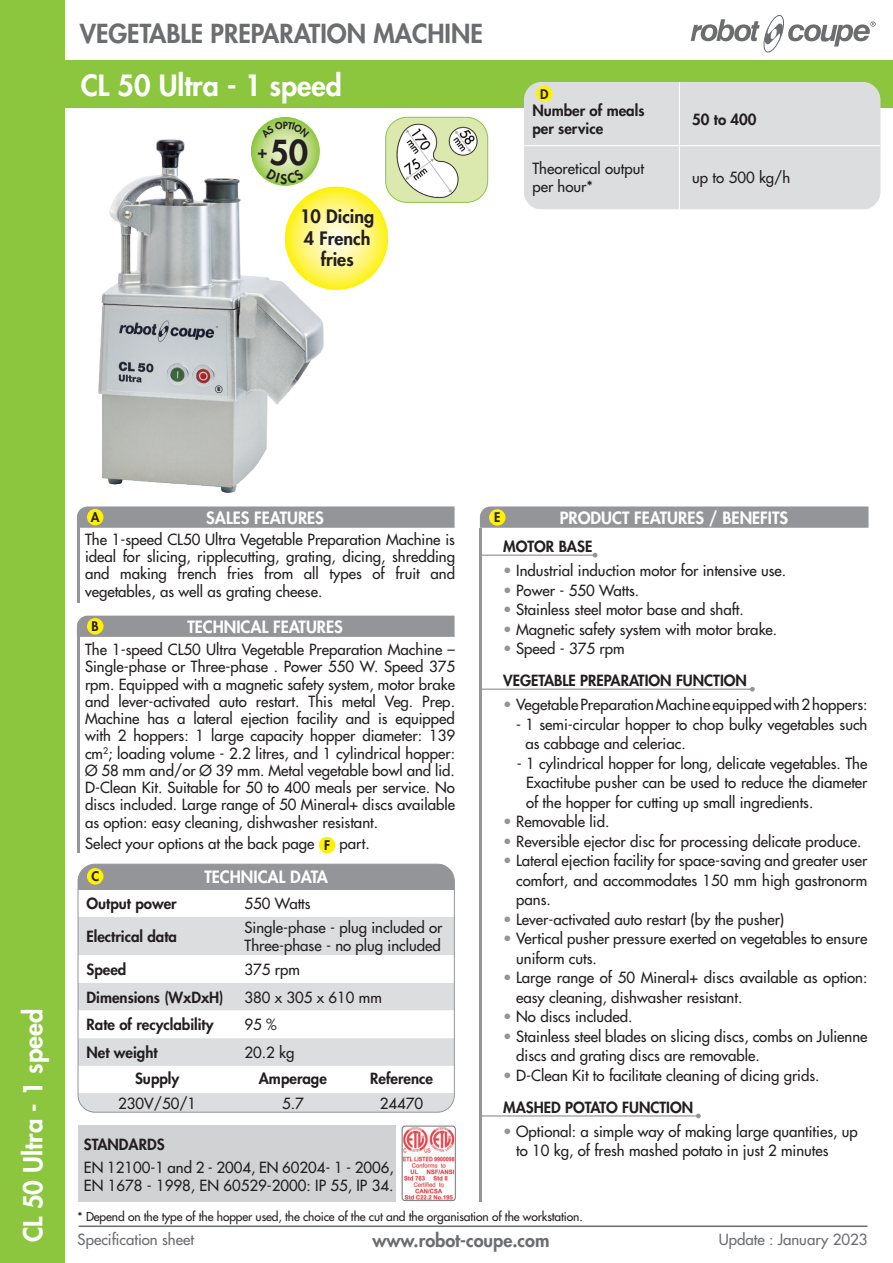
<style>
.page{position:relative;width:893px;height:1263px;background:#fff}
.page>*{position:absolute;margin:0;border:0;box-sizing:border-box;transform-origin:0 0}
.t1{font:800 33.6px "Futura";color:#231f20}
.t2{font:800 28.5px "Futura";color:#fff}
.t3{font:800 25.5px "Futura";color:#6c6d70}
.t4{font:800 25.5px "Futura";color:#fff}
.t5{font:800 18px/21.6px "Futura";color:#231f20;text-align:center}
.t6{font:800 18px "Futura";color:#6c6d70}
.t7{font:800 17.1px "Futura";color:#231f20}
.t8{font:800 16.5px "Futura";color:#fff}
.t9{font:15px/17.2px "Futura";color:#231f20}
.t10{font:800 15px/32.2px "Futura";color:#231f20}
.t11{font:15px "Futura";color:#6c6d70}
.t12{font:800 12.9px "Futura";color:#231f20}
.t13{font:12px "Futura";letter-spacing:-.01em;color:#231f20}
.s1{font-weight:800;font-size:12.9px}
.s2{color:#939598}
.s3{font-weight:400;color:#939598}
.s4{font-weight:400}
.s5{font-weight:800}
</style>
<div class="page">
<div style="left:0;top:60px;width:893px;height:47px;background:#8bc63e"></div>
<div style="left:0;top:0;width:65px;height:1263px;background:#8bc63e"></div>
<svg style="left:480px;top:506px;width:388px;height:22px;background:#96989b"></svg>
<hr style="left:482px;top:688px;width:270px;height:2px;background:#939598">
<svg style="left:750px;top:687px;width:5px;height:4px"></svg>
<hr style="left:481px;top:1115px;width:217px;height:1px;background:#939598">
<svg style="left:696px;top:1113px;width:5px;height:5px"></svg>
<hr style="left:482px;top:555px;width:113px;height:1px;background:#939598">
<svg style="left:593px;top:553px;width:4px;height:5px"></svg>
<hr style="left:77px;top:519px;width:2px;height:83px;background:#939598">
<svg style="left:77px;top:506px;width:378px;height:22px;background:#97999b"></svg>
<div style="left:87px;top:509px;width:16px;height:16px;background:#fff101;border-radius:50%"></div>
<hr style="left:77px;top:628px;width:2px;height:225px;background:#939598">
<div style="left:319px;top:837px;width:16px;height:16px;background:#fff101;border-radius:50%"></div>
<div style="left:77px;top:616px;width:378px;height:21px;background:#939598"></div>
<div style="left:87px;top:618px;width:16px;height:16px;background:#fff101;border-radius:50%"></div>
<div style="left:489px;top:509px;width:17px;height:17px;background:#fff101;border-radius:50%"></div>
<img style="left:387px;top:117px;width:101px;height:84px">
<div style="left:385px;top:117px;width:103px;height:86px;border:1px solid #8bc63e;border-radius:21px"></div>
<div style="left:524px;top:82px;width:356px;height:127px;background:#dcdddf"></div>
<hr style="left:679px;top:82px;width:1px;height:63px;background:#fff">
<hr style="left:524px;top:145px;width:155px;height:1px;background:#fff">
<hr style="left:679px;top:145px;width:201px;height:1px;background:#fff">
<hr style="left:679px;top:146px;width:1px;height:63px;background:#fff">
<div style="left:536px;top:86px;width:17px;height:16px;background:#fff101;border-radius:50%"></div>
<svg style="left:691px;top:15px;width:185px;height:37px"></svg>
<hr style="left:79px;top:1225px;width:788px;height:2px;background:#6c6d70">
<hr style="left:480px;top:528px;width:2px;height:673px;background:#939598">
<div style="left:78px;top:864px;width:376px;height:25px;background:#939598"></div>
<div style="left:80px;top:917px;width:373px;height:149px;background:#dcdddf"></div>
<svg style="left:80px;top:955px;width:373px;height:83px"></svg>
<div style="left:78px;top:1093px;width:376px;height:19px;background:#dcdddf"></div>
<div style="left:78px;top:864px;width:377px;height:248px;border:1px solid #939598;border-radius:17px"></div>
<div style="left:87px;top:868px;width:16px;height:17px;background:#fff101;border-radius:50%"></div>
<div style="left:78px;top:1125px;width:317px;height:76px;background:#d1d2d4"></div>
<img style="left:401px;top:1125px;width:55px;height:77px">
<svg style="left:285px;top:187px;width:103px;height:103px;background:#fff572"></svg>
<img style="left:98px;top:127px;width:234px;height:366px">
<svg style="left:266px;top:169px;width:38px;height:15px"></svg>
<svg style="left:261px;top:121px;width:49px;height:17px"></svg>
<h3 class="t3" style="left:80px;top:16px;width:405px">VEGETABLE PREPARATION MACHINE</h3>
<h2 class="t2" style="left:81px;top:66px;width:263px">CL 50 Ultra - 1 speed</h2>
<h1 class="t1" style="left:269px;top:130px;width:40px">50</h1>
<p class="t7" style="left:257px;top:140px;width:11px">+</p>
<p class="t5" style="left:300px;top:205px;width:76px">10 Dicing<br>4 French fries</p>
<p class="t12" style="left:540px;top:85px;width:10px">D</p>
<p class="t10" style="left:532px;top:101px;width:114px;line-height:18px">Number of meals per service</p>
<p class="t10" style="left:692px;top:103px;width:66px">50 to 400</p>
<p class="t9" style="left:532px;top:160px;width:113px;line-height:18px">Theoretical output per hour*</p>
<p class="t9" style="left:692px;top:169px;width:100px">up to 500 kg/h</p>
<h3 class="t4" style="left:16px;top:1242px;width:235px;rotate:-90deg">CL 50 Ultra - 1 speed</h3>
<p class="t12" style="left:91px;top:509px;width:10px">A</p>
<p class="t8" style="left:206px;top:507px;width:119px">SALES FEATURES</p>
<p class="t9" style="left:85px;top:531px;width:371px;text-align:justify">The 1-speed CL50 Ultra Vegetable Preparation Machine is ideal for slicing, ripplecutting, grating, dicing, shredding and making french fries from all types of fruit and vegetables, as well as grating cheese.</p>
<p class="t12" style="left:92px;top:618px;width:9px">B</p>
<p class="t8" style="left:187px;top:616px;width:157px">TECHNICAL FEATURES</p>
<p class="t9" style="left:85px;top:641px;width:371px;text-align:justify">The 1-speed CL50 Ultra Vegetable Preparation Machine – Single-phase or Three-phase . Power 550 W. Speed 375 rpm. Equipped with a magnetic safety system, motor brake and lever-activated auto restart. This metal Veg. Prep.<br>Machine has a lateral ejection facility and is equipped with 2 hoppers: 1 large capacity hopper diameter: 139 cm<sup>2</sup>; loading volume - 2.2 litres, and 1 cylindrical hopper:<br>Ø 58 mm and/or Ø 39 mm. Metal vegetable bowl and lid.<br>D-Clean Kit. Suitable for 50 to 400 meals per service. No discs included. Large range of 50 Mineral+ discs available as option: easy cleaning, dishwasher resistant.</p>
<p class="t9" style="left:85px;top:835px;width:286px">Select your options at the back page <span class="s1">F</span> part.</p>
<p class="t12" style="left:91px;top:868px;width:9px">C</p>
<p class="t8" style="left:204px;top:866px;width:125px">TECHNICAL DATA</p>
<p class="t10" style="left:87px;top:887px;width:92px">Output power</p>
<p class="t9" style="left:244px;top:895px;width:68px">550 Watts</p>
<p class="t10" style="left:87px;top:920px;width:92px">Electrical data</p>
<p class="t9" style="left:244px;top:918px;width:199px;line-height:18px">Single-phase - plug included or<br>Three-phase - no plug included</p>
<p class="t10" style="left:87px;top:953px;width:41px">Speed</p>
<p class="t9" style="left:244px;top:961px;width:57px">375 rpm</p>
<p class="t10" style="left:87px;top:981px;width:138px">Dimensions (WxDxH)</p>
<p class="t9" style="left:244px;top:988px;width:139px">380 x 305 x 610 mm</p>
<p class="t10" style="left:87px;top:1008px;width:128px">Rate of recyclability</p>
<p class="t9" style="left:244px;top:1016px;width:34px">95 %</p>
<p class="t10" style="left:87px;top:1036px;width:73px">Net weight</p>
<p class="t9" style="left:244px;top:1043px;width:51px">20.2 kg</p>
<p class="t10" style="left:135px;top:1062px;width:46px">Supply</p>
<p class="t10" style="left:259px;top:1062px;width:70px">Amperage</p>
<p class="t10" style="left:370px;top:1062px;width:64px">Reference</p>
<p class="t9" style="left:118px;top:1094px;width:80px">230V/50/1</p>
<p class="t9" style="left:282px;top:1094px;width:23px">5.7</p>
<p class="t9" style="left:380px;top:1094px;width:45px">24470</p>
<p class="t10" style="left:84px;top:1128px;width:82px">STANDARDS</p>
<p class="t9" style="left:84px;top:1158px;width:311px;line-height:18px">EN 12100-1 and 2 - 2004, EN 60204- 1 - 2006,<br>EN 1678 - 1998, EN 60529-2000: IP 55, IP 34.</p>
<p class="t12" style="left:494px;top:509px;width:8px">E</p>
<p class="t8" style="left:560px;top:507px;width:230px">PRODUCT FEATURES / BENEFITS</p>
<p class="t10" style="left:503px;top:530px;width:91px">MOTOR BASE</p>
<p class="t9" style="left:503px;top:562px;width:284px"><span class="s2">•</span> Industrial induction motor for intensive use.</p>
<p class="t9" style="left:503px;top:581px;width:138px"><span class="s2">•</span> Power - 550 Watts.</p>
<p class="t9" style="left:503px;top:601px;width:242px"><span class="s2">•</span> Stainless steel motor base and shaft.</p>
<p class="t9" style="left:503px;top:620px;width:276px"><span class="s2">•</span> Magnetic safety system with motor brake.</p>
<p class="t10" style="left:503px;top:632px;width:245px"><span class="s3">•</span> <span class="s4">Speed - 375 rpm<br></span>VEGETABLE PREPARATION FUNCTION</p>
<p class="t9" style="left:503px;top:696px;width:366px"><span class="s2">•</span> Vegetable Preparation Machine equipped with 2 hoppers:</p>
<p class="t9" style="left:525px;top:714px;width:343px;line-height:19.5px;text-indent:-9px">- 1 semi-circular hopper to chop bulky vegetables such as cabbage and celeriac.</p>
<p class="t9" style="left:526px;top:753px;width:343px;line-height:19.5px;text-align:justify;text-indent:-9px">- 1 cylindrical hopper for long, delicate vegetables. The Exactitube pusher can be used to reduce the diameter of the hopper for cutting up small ingredients.</p>
<p class="t9" style="left:503px;top:813px;width:108px"><span class="s2">•</span> Removable lid.</p>
<p class="t9" style="left:503px;top:832px;width:360px"><span class="s2">•</span> Reversible ejector disc for processing delicate produce.</p>
<p class="t9" style="left:516px;top:851px;width:353px;line-height:19.5px;text-align:justify;text-indent:-13px"><span class="s2">•</span> Lateral ejection facility for space-saving and greater user comfort, and accommodates 150 mm high gastronorm pans.</p>
<p class="t9" style="left:503px;top:910px;width:283px"><span class="s2">•</span> Lever-activated auto restart (by the pusher)</p>
<p class="t9" style="left:516px;top:929px;width:353px;line-height:19.5px;text-indent:-13px"><span class="s2">•</span> Vertical pusher pressure exerted on vegetables to ensure uniform cuts.</p>
<p class="t9" style="left:516px;top:968px;width:353px;line-height:19.5px;text-indent:-13px"><span class="s2">•</span> Large range of 50 Mineral+ discs available as option: easy cleaning, dishwasher resistant.</p>
<p class="t9" style="left:503px;top:1008px;width:131px"><span class="s2">•</span> No discs included.</p>
<p class="t9" style="left:516px;top:1026px;width:353px;line-height:19.5px;text-indent:-13px"><span class="s2">•</span> Stainless steel blades on slicing discs, combs on Julienne discs and grating discs are removable.</p>
<p class="t9" style="left:503px;top:1059px;width:318px;line-height:32.2px"><span class="s2">•</span> D-Clean Kit to facilitate cleaning of dicing grids.<br><span class="s5">MASHED POTATO FUNCTION</span></p>
<p class="t9" style="left:516px;top:1121px;width:343px;line-height:19.5px;text-indent:-13px"><span class="s2">•</span> Optional: a simple way of making large quantities, up to 10 kg, of fresh mashed potato in just 2 minutes</p>
<p class="t13" style="left:78px;top:1208px;width:507px">* Depend on the type of the hopper used, the choice of the cut and the organisation of the workstation.</p>
<p class="t11" style="left:78px;top:1230px;width:118px">Specification sheet</p>
<p class="t6" style="left:372px;top:1229px;width:179px">www.robot-coupe.com</p>
<p class="t11" style="left:719px;top:1230px;width:150px">Update : January 2023</p>
</div>
